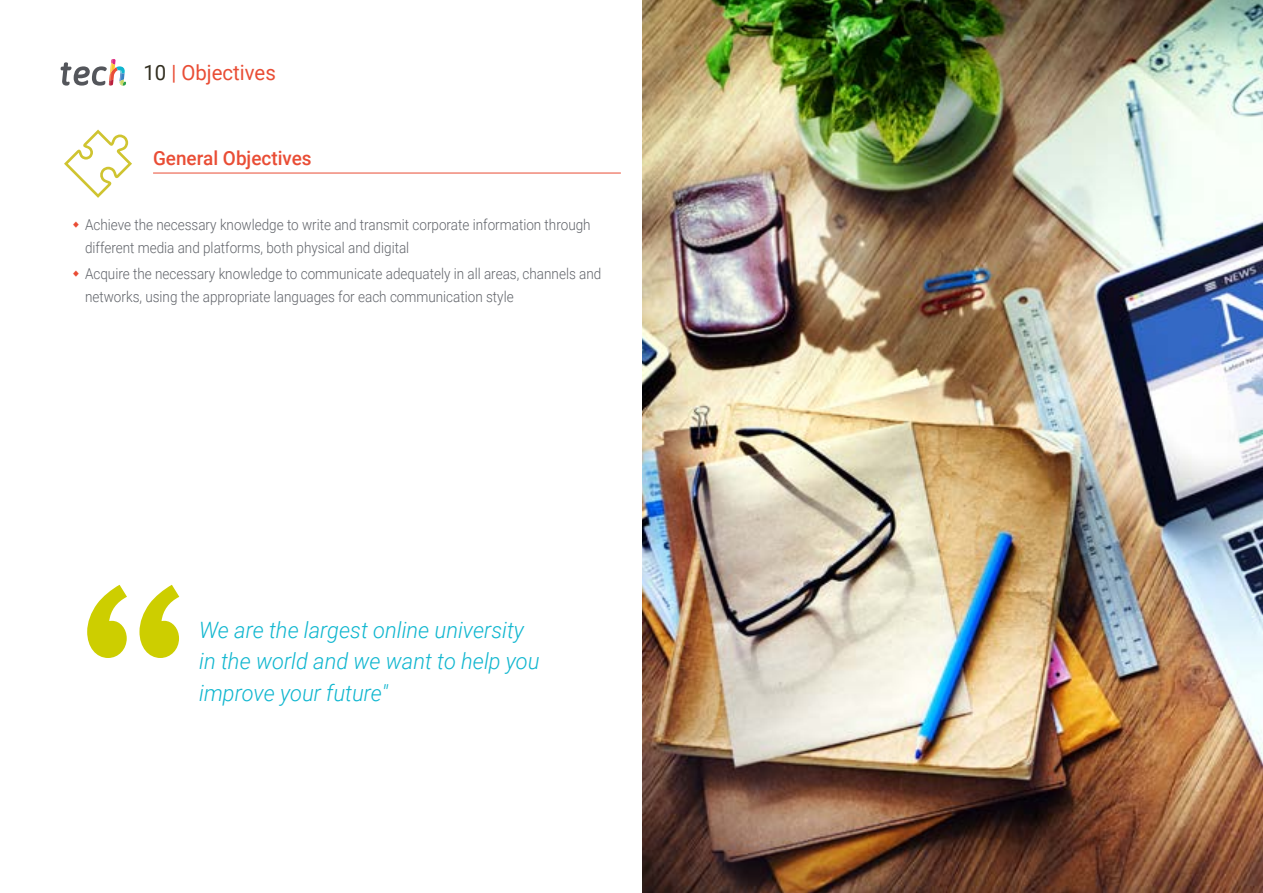
<style>
.page{position:relative;width:1263px;height:893px;background:#fff}
.page>*{position:absolute;margin:0;border:0;box-sizing:border-box;transform-origin:0 0}
.t1{font:italic 300 22.5px/31.5px "Roboto";color:#0fb6cf}
.t2{font:21px "Roboto";color:#e94d35}
.t3{font:500 19.5px "Roboto";color:#e94d35}
.t4{font:300 15px/22.5px "Roboto";color:#61646a;scale:.9 1}
.s1{color:#312e20}
</style>
<div class="page">
<svg style="left:64px;top:130px;width:68px;height:68px"></svg>
<svg style="left:61px;top:59px;width:65px;height:27px"></svg>
<img style="left:642px;top:0;width:621px;height:893px">
<hr style="left:153px;top:173px;width:468px;height:1px;background:#e94d35">
<svg style="left:87px;top:585px;width:92px;height:73px"></svg>
<h2 class="t2" style="left:144px;top:57px;width:134px"><span class="s1">10</span> | Objectives</h2>
<h3 class="t3" style="left:153px;top:144px;width:160px">General Objectives</h3>
<p class="t4" style="left:85px;top:213px;width:563px">Achieve the necessary knowledge to write and transmit corporate information through different media and platforms, both physical and digital</p>
<p class="t4" style="left:85px;top:262px;width:575px">Acquire the necessary knowledge to communicate adequately in all areas, channels and networks, using the appropriate languages for each communication style</p>
<h1 class="t1" style="left:199px;top:613px;width:342px">We are the largest online university in the world and we want to help you improve your future"</h1>
</div>
